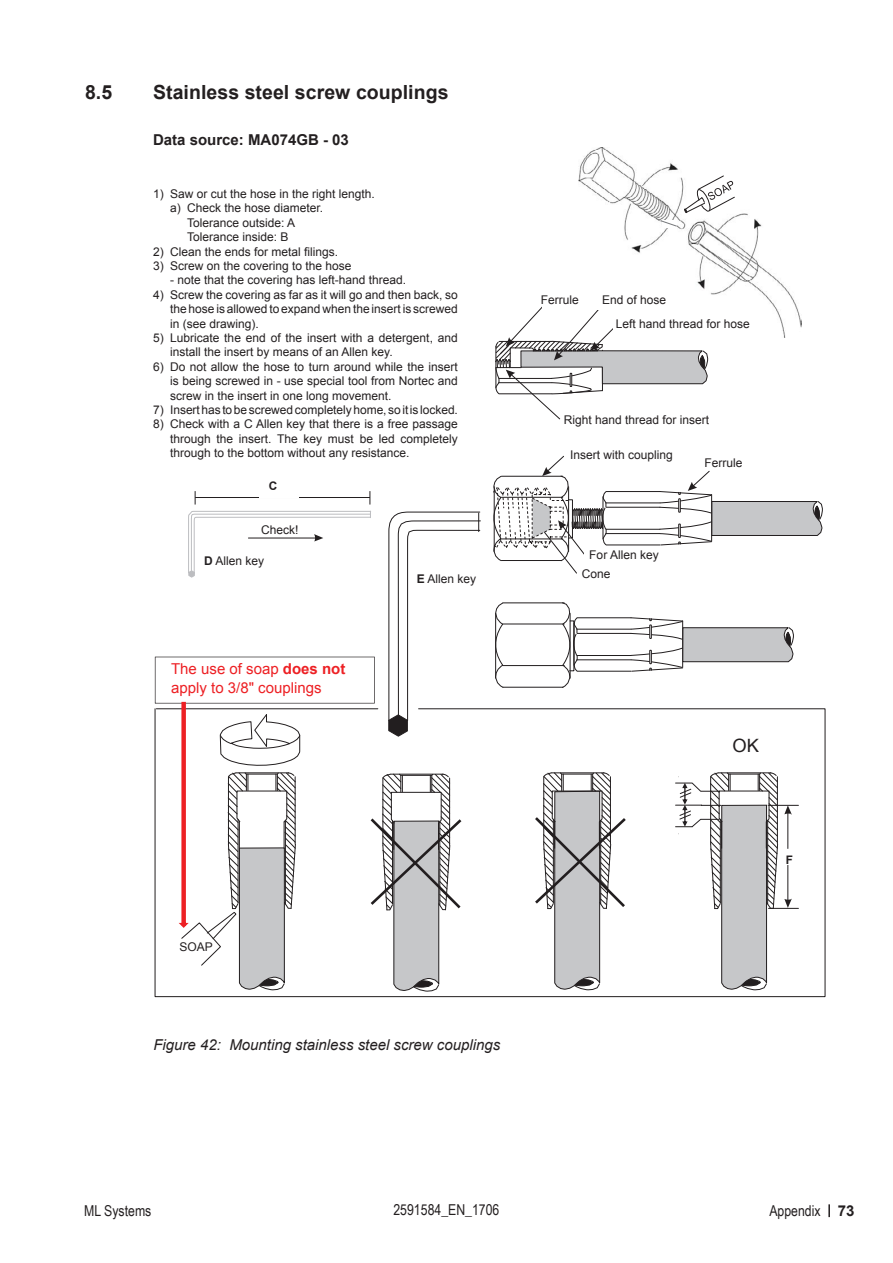
<style>
.page{position:relative;width:893px;height:1263px;background:#fff}
.page>*{position:absolute;margin:0;border:0;box-sizing:border-box;transform-origin:0 0}
.t1{font:700 19.5px "Arial";letter-spacing:.005em;color:#231f20}
.t2{font:18.3px "Arial";color:#231f20}
.t3{font:italic 15px "Arial";color:#231f20}
.t4{font:15px/19.5px "Arial";color:#ed2024}
.t5{font:15px "Arial Narrow";color:#231f20}
.Heading-InBody{font:700 15px "Arial";color:#231f20}
.BodyText-FrontMatter{font:12px/14.4px "Arial";color:#231f20;text-align:justify}
.t6{font:700 11.7px "Arial";color:#231f20}
.s1{font-weight:700}
.s2{font-family:"Arial";font-weight:700}
</style>
<div class="page">
<svg style="left:828px;top:1204px;width:2px;height:13px"></svg>
<hr style="left:606px;top:491px;width:54px;height:1px;background:#221e1f">
<hr style="left:606px;top:507px;width:54px;height:1px;background:#221e1f">
<hr style="left:606px;top:529px;width:54px;height:1px;background:#221e1f">
<hr style="left:606px;top:545px;width:54px;height:1px;background:#221e1f">
<hr style="left:606px;top:503px;width:54px;height:1px;background:#221e1f">
<hr style="left:606px;top:533px;width:54px;height:1px;background:#221e1f">
<svg style="left:659px;top:470px;width:164px;height:76px"></svg>
<svg style="left:493px;top:455px;width:114px;height:119px"></svg>
<hr style="left:577px;top:633px;width:54px;height:1px;background:#221e1f">
<hr style="left:577px;top:655px;width:54px;height:1px;background:#221e1f">
<hr style="left:577px;top:617px;width:54px;height:1px;background:#221e1f">
<hr style="left:577px;top:671px;width:54px;height:1px;background:#221e1f">
<hr style="left:577px;top:629px;width:54px;height:1px;background:#221e1f">
<hr style="left:577px;top:659px;width:54px;height:1px;background:#221e1f">
<svg style="left:630px;top:617px;width:164px;height:55px"></svg>
<hr style="left:503px;top:624px;width:61px;height:1px;background:#221e1f">
<hr style="left:503px;top:602px;width:61px;height:1px;background:#221e1f">
<hr style="left:503px;top:665px;width:61px;height:1px;background:#221e1f">
<hr style="left:503px;top:687px;width:60px;height:1px;background:#221e1f">
<svg style="left:562px;top:602px;width:16px;height:86px"></svg>
<svg style="left:495px;top:602px;width:9px;height:86px"></svg>
<hr style="left:570px;top:613px;width:1px;height:65px;background:#221e1f">
<hr style="left:495px;top:613px;width:1px;height:65px;background:#221e1f">
<div style="left:569px;top:621px;width:5px;height:50px;border:1px solid #221e1f"></div>
<svg style="left:154px;top:708px;width:672px;height:289px"></svg>
<img style="left:579px;top:147px;width:222px;height:191px">
<svg style="left:495px;top:302px;width:213px;height:118px"></svg>
<svg style="left:684px;top:175px;width:51px;height:38px"></svg>
<div style="left:542px;top:294px;width:147px;height:16px;background:#fff"></div>
<div style="left:613px;top:318px;width:147px;height:15px;background:#fff"></div>
<div style="left:562px;top:410px;width:146px;height:15px;background:#fff"></div>
<div style="left:567px;top:452px;width:236px;height:15px;background:#fff"></div>
<div style="left:584px;top:549px;width:147px;height:15px;background:#fff"></div>
<div style="left:577px;top:568px;width:147px;height:15px;background:#fff"></div>
<div style="left:723px;top:730px;width:55px;height:35px;background:#fff"></div>
<div style="left:780px;top:854px;width:35px;height:11px;background:#fff"></div>
<svg style="left:675px;top:772px;width:103px;height:218px"></svg>
<div style="left:662px;top:221px;width:15px;height:7px;background:#fff"></div>
<svg style="left:660px;top:220px;width:18px;height:7px"></svg>
<svg style="left:195px;top:491px;width:1px;height:13px"></svg>
<svg style="left:370px;top:491px;width:1px;height:13px"></svg>
<hr style="left:195px;top:497px;width:175px;height:1px;background:#231f20">
<svg style="left:155px;top:510px;width:326px;height:482px"></svg>
<p class="t1" style="left:85px;top:80px;width:29px">8.5</p>
<p class="t1" style="left:153px;top:80px;width:297px">Stainless steel screw couplings</p>
<p class="Heading-InBody" style="left:153px;top:129px;width:197px">Data source: MA074GB - 03</p>
<p class="BodyText-FrontMatter" style="left:153px;top:187px;width:223px">1) Saw or cut the hose in the right length.</p>
<p class="BodyText-FrontMatter" style="left:170px;top:201px;width:155px">a) Check the hose diameter.</p>
<p class="BodyText-FrontMatter" style="left:187px;top:215px;width:110px">Tolerance outside: A</p>
<p class="BodyText-FrontMatter" style="left:187px;top:230px;width:103px">Tolerance inside: B</p>
<p class="BodyText-FrontMatter" style="left:153px;top:244px;width:187px">2) Clean the ends for metal filings.</p>
<p class="BodyText-FrontMatter" style="left:153px;top:259px;width:200px">3) Screw on the covering to the hose</p>
<p class="BodyText-FrontMatter" style="left:170px;top:273px;width:238px">- note that the covering has left-hand thread.</p>
<p class="BodyText-FrontMatter" style="left:170px;top:287px;width:289px;text-indent:-17px">4) Screw the covering as far as it will go and then back, so the hose is allowed to expand when the insert is screwed in (see drawing).</p>
<p class="BodyText-FrontMatter" style="left:170px;top:331px;width:289px;text-indent:-17px">5) Lubricate the end of the insert with a detergent, and install the insert by means of an Allen key.</p>
<p class="BodyText-FrontMatter" style="left:170px;top:359px;width:289px;text-indent:-17px">6) Do not allow the hose to turn around while the insert is being screwed in - use special tool from Nortec and screw in the insert in one long movement.</p>
<p class="BodyText-FrontMatter" style="left:153px;top:403px;width:306px">7) Insert has to be screwed completely home, so it is locked.</p>
<p class="BodyText-FrontMatter" style="left:170px;top:417px;width:289px;text-indent:-17px">8) Check with a C Allen key that there is a free passage through the insert. The key must be led completely through to the bottom without any resistance.</p>
<p class="t6" style="left:269px;top:478px;width:10px">C</p>
<p class="BodyText-FrontMatter" style="left:261px;top:523px;width:39px">Check!</p>
<p class="BodyText-FrontMatter" style="left:204px;top:554px;width:62px"><span class="s1">D</span> Allen key</p>
<p class="t4" style="left:171px;top:659px;width:176px">The use of soap <span class="s1">does not </span>apply to 3/8" couplings</p>
<p class="BodyText-FrontMatter" style="left:417px;top:571px;width:61px"><span class="s1">E</span> Allen key</p>
<p class="BodyText-FrontMatter" style="left:541px;top:292px;width:40px">Ferrule</p>
<p class="BodyText-FrontMatter" style="left:602px;top:292px;width:66px">End of hose</p>
<p class="BodyText-FrontMatter" style="left:616px;top:316px;width:136px">Left hand thread for hose</p>
<p class="BodyText-FrontMatter" style="left:564px;top:412px;width:147px">Right hand thread for insert</p>
<p class="BodyText-FrontMatter" style="left:570px;top:448px;width:104px">Insert with coupling</p>
<p class="BodyText-FrontMatter" style="left:705px;top:455px;width:40px">Ferrule</p>
<p class="BodyText-FrontMatter" style="left:589px;top:548px;width:71px">For Allen key</p>
<p class="BodyText-FrontMatter" style="left:582px;top:566px;width:30px">Cone</p>
<p class="t2" style="left:732px;top:733px;width:28px">OK</p>
<p class="BodyText-FrontMatter" style="left:179px;top:940px;width:35px">SOAP</p>
<p class="t3" style="left:153px;top:1035px;width:348px">Figure 42: Mounting stainless steel screw couplings</p>
<p class="t6" style="left:786px;top:853px;width:9px">F</p>
<p class="t5" style="left:84px;top:1200px;width:69px">ML Systems</p>
<p class="t5" style="left:393px;top:1199px;width:108px">2591584_EN_1706</p>
<p class="t5" style="left:769px;top:1200px;width:86px">Appendix <span class="s2">73</span></p>
</div>
